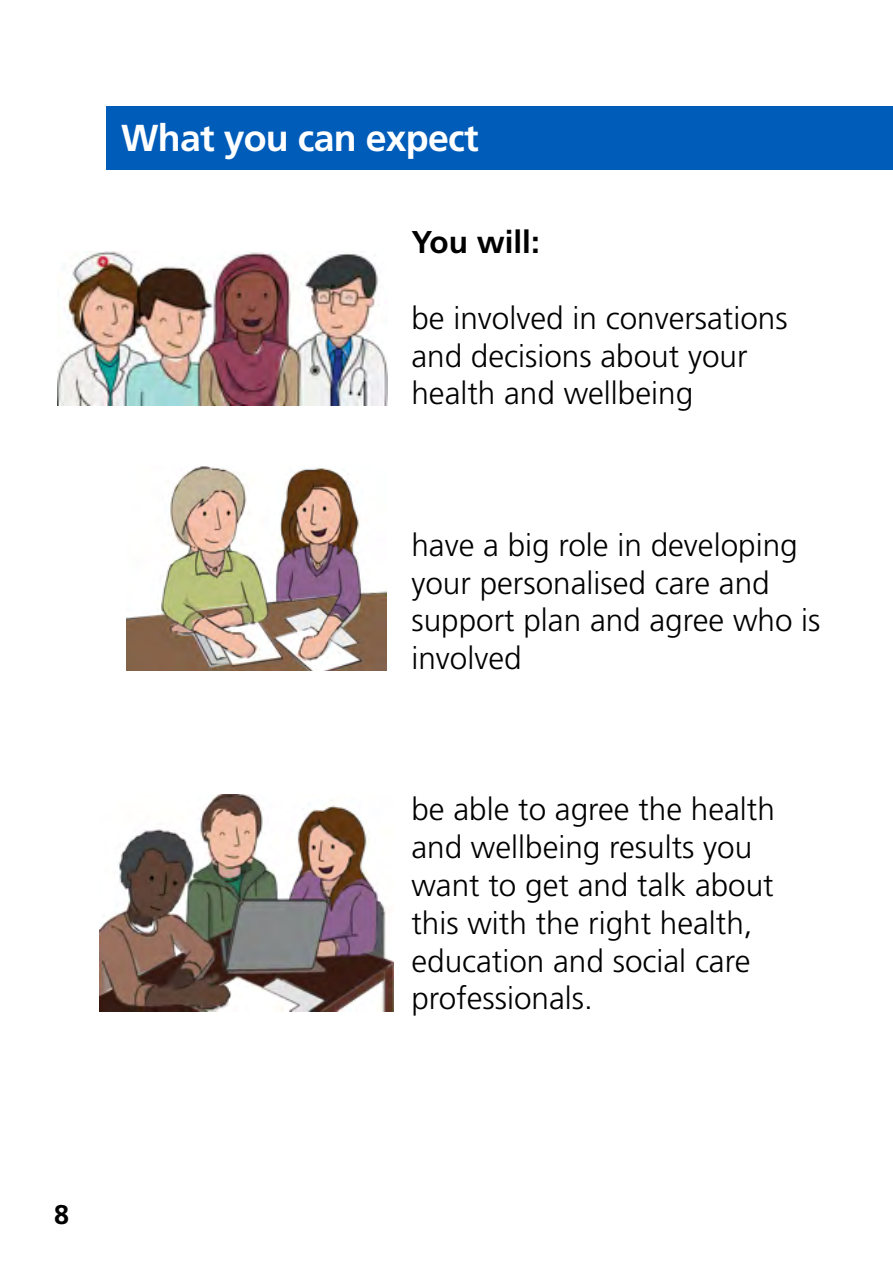
<style>
.page{position:relative;width:893px;height:1263px;background:#fff}
.page>*{position:absolute;margin:0;border:0;box-sizing:border-box;transform-origin:0 0}
.t1{font:700 37.5px "Frutiger LT Std";letter-spacing:-.02em;color:#fff}
.t2{font:300 31.5px/37.8px "Frutiger LT Std";color:#000}
.t3{font:700 31.5px "Frutiger LT Std";color:#000}
.t4{font:700 27px "Frutiger LT Std";color:#000}
</style>
<div class="page">
<div style="left:106px;top:106px;width:787px;height:64px;background:#005cb9"></div>
<img style="left:57px;top:252px;width:331px;height:153px">
<img style="left:126px;top:467px;width:260px;height:204px">
<img style="left:100px;top:794px;width:294px;height:218px">
<p class="t1" style="left:121px;top:116px;width:359px">What you can expect</p>
<p class="t3" style="left:411px;top:224px;width:130px">You will:</p>
<p class="t2" style="left:411px;top:300px;width:378px">be involved in conversations and decisions about your health and wellbeing</p>
<p class="t2" style="left:411px;top:526px;width:411px">have a big role in developing your personalised care and support plan and agree who is involved</p>
<p class="t2" style="left:411px;top:791px;width:365px">be able to agree the health and wellbeing results you want to get and talk about this with the right health, education and social care professionals.</p>
<p class="t4" style="left:54px;top:1198px;width:17px">8</p>
</div>
